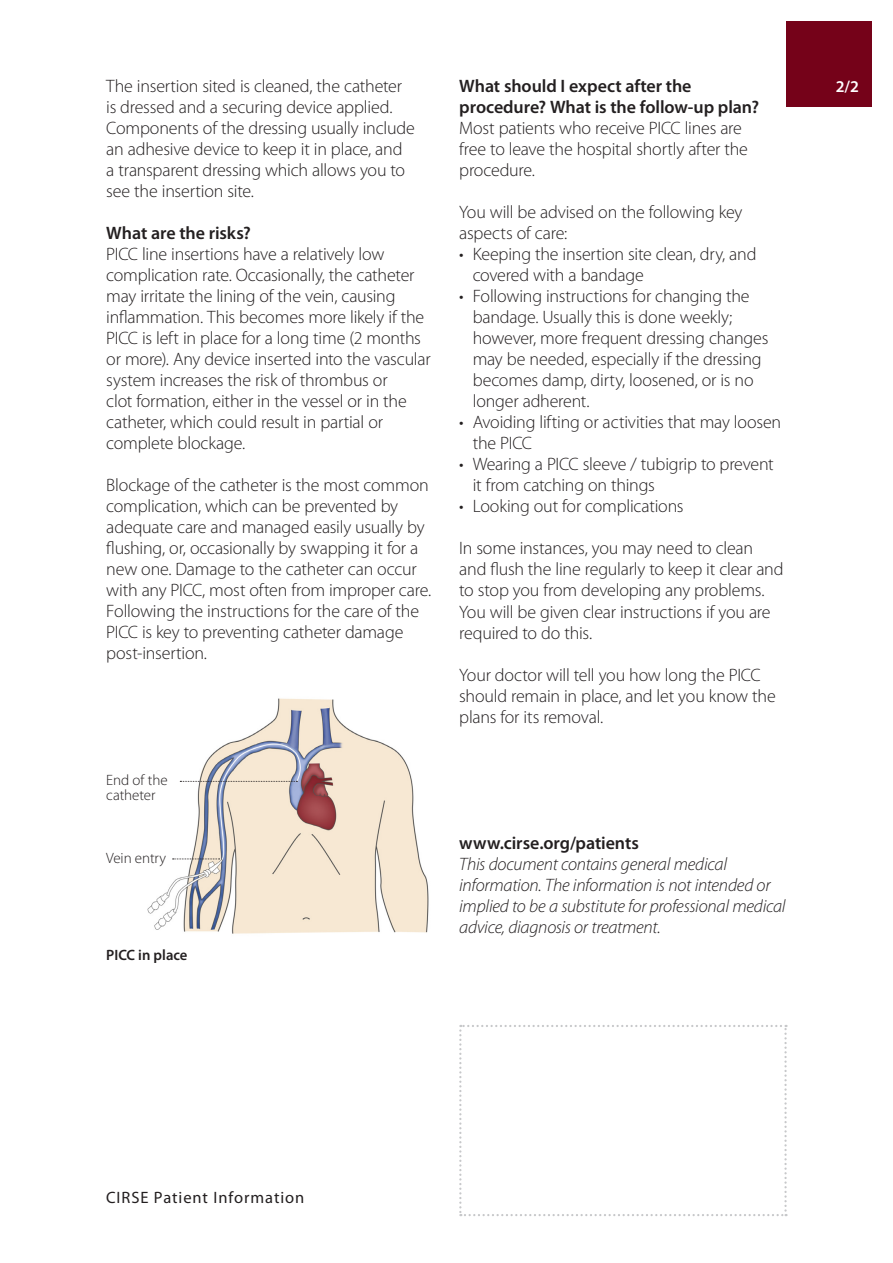
<style>
.page{position:relative;width:893px;height:1263px;background:#fff}
.page>*{position:absolute;margin:0;border:0;box-sizing:border-box;transform-origin:0 0}
.t1{font:300 18px/21px "Myriad Pro";letter-spacing:-.015em;color:#231f20}
.t2{font:italic 300 18px/21px "Myriad Pro";letter-spacing:-.015em;color:#231f20}
.t3{font:600 18px/21px "Myriad Pro";letter-spacing:-.005em;color:#231f20}
.t4{font:16.5px "Myriad Pro";letter-spacing:.055em;color:#231f20}
.t5{font:600 16.5px "Myriad Pro";color:#fff}
.t6{font:300 15px/15px "Myriad Pro";letter-spacing:-.005em;color:#231f20}
.t7{font:600 15px "Myriad Pro";color:#231f20}
</style>
<div class="page">
<img style="left:147px;top:698px;width:282px;height:236px">
<svg style="left:180px;top:781px;width:117px;height:1px"></svg>
<svg style="left:173px;top:858px;width:47px;height:1px"></svg>
<div style="left:787px;top:21px;width:85px;height:85px;background:#750219"></div>
<svg style="left:459px;top:1025px;width:328px;height:191px"></svg>
<p class="t1" style="left:106px;top:76px;width:310px">The insertion sited is cleaned, the catheter is dressed and a securing device applied.<br>Components of the dressing usually include an adhesive device to keep it in place, and a transparent dressing which allows you to see the insertion site.</p>
<p class="t3" style="left:106px;top:223px;width:146px">What are the risks?</p>
<p class="t1" style="left:106px;top:244px;width:326px">PICC line insertions have a relatively low complication rate. Occasionally, the catheter may irritate the lining of the vein, causing inflammation. This becomes more likely if the PICC is left in place for a long time (2 months or more). Any device inserted into the vascular system increases the risk of thrombus or<br>clot formation, either in the vessel or in the catheter, which could result in partial or complete blockage.</p>
<p class="t1" style="left:106px;top:475px;width:326px">Blockage of the catheter is the most common complication, which can be prevented by adequate care and managed easily usually by flushing, or, occasionally by swapping it for a new one. Damage to the catheter can occur with any PICC, most often from improper care.<br>Following the instructions for the care of the PICC is key to preventing catheter damage post-insertion.</p>
<p class="t6" style="left:106px;top:773px;width:63px">End of the catheter</p>
<p class="t6" style="left:106px;top:850px;width:61px">Vein entry</p>
<p class="t7" style="left:106px;top:946px;width:83px">PICC in place</p>
<p class="t3" style="left:459px;top:76px;width:301px">What should I expect after the procedure? What is the follow-up plan?</p>
<p class="t1" style="left:459px;top:118px;width:290px">Most patients who receive PICC lines are free to leave the hospital shortly after the procedure.</p>
<p class="t1" style="left:459px;top:202px;width:285px">You will be advised on the following key aspects of care:</p>
<p class="t1" style="left:473px;top:244px;width:285px;text-indent:-13px">• Keeping the insertion site clean, dry, and covered with a bandage</p>
<p class="t1" style="left:473px;top:286px;width:297px;text-indent:-13px">• Following instructions for changing the bandage. Usually this is done weekly; however, more frequent dressing changes may be needed, especially if the dressing becomes damp, dirty, loosened, or is no longer adherent.</p>
<p class="t1" style="left:473px;top:412px;width:310px;text-indent:-13px">• Avoiding lifting or activities that may loosen the PICC</p>
<p class="t1" style="left:473px;top:454px;width:303px;text-indent:-13px">• Wearing a PICC sleeve / tubigrip to prevent it from catching on things</p>
<p class="t1" style="left:459px;top:496px;width:226px">• Looking out for complications</p>
<p class="t1" style="left:459px;top:538px;width:326px">In some instances, you may need to clean and flush the line regularly to keep it clear and to stop you from developing any problems.<br>You will be given clear instructions if you are required to do this.</p>
<p class="t1" style="left:459px;top:664px;width:318px">Your doctor will tell you how long the PICC should remain in place, and let you know the plans for its removal.</p>
<p class="t3" style="left:459px;top:832px;width:181px">www.cirse.org/patients</p>
<p class="t2" style="left:459px;top:853px;width:328px">This document contains general medical information. The information is not intended or implied to be a substitute for professional medical advice, diagnosis or treatment.</p>
<p class="t5" style="left:836px;top:77px;width:25px">2/2</p>
<p class="t4" style="left:106px;top:1188px;width:200px">CIRSE Patient Information</p>
</div>
